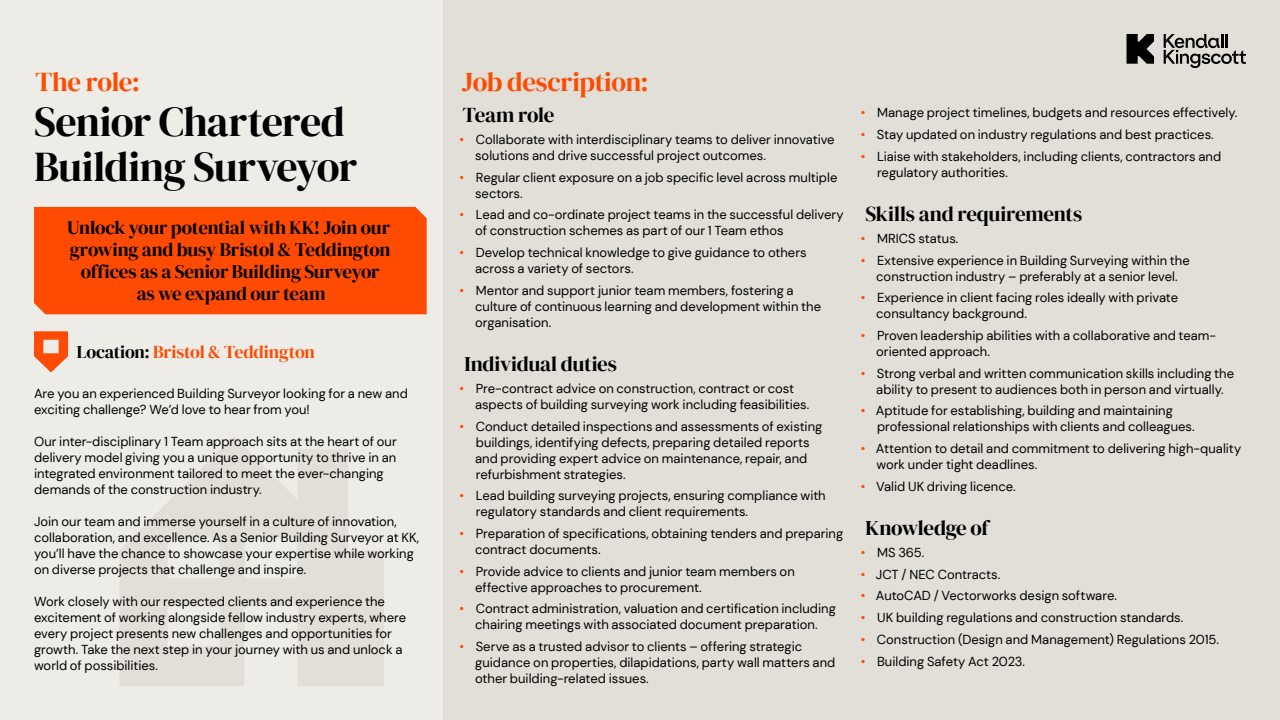
<style>
.page{position:relative;width:1280px;height:720px;background:#edece7}
.page>*{position:absolute;margin:0;border:0;box-sizing:border-box;transform-origin:0 0}
.t1{font:42px/45px "DM Serif Display";letter-spacing:-.02em;color:#000}
.t2{font:27px "DM Serif Display";letter-spacing:-.015em;color:#ff4a01}
.t3{font:21px "DM Serif Display";letter-spacing:-.015em;color:#000}
.t4{font:19px/22px "DM Serif Display";letter-spacing:-.015em;color:#000;text-align:center}
.t5{font:18px "DM Serif Display";letter-spacing:-.01em;color:#ff4a01}
.t6{font:13px/16px "DM Sans";color:#000}
.s1{color:#ff4a01}
.s2{color:#000}
</style>
<div class="page">
<div style="left:444px;top:0;width:836px;height:720px;background:#e1dfd7"></div>
<svg style="left:120px;top:436px;width:264px;height:250px;fill:#e1dfd7"></svg>
<svg style="left:1164px;top:34px;width:82px;height:34px"></svg>
<svg style="left:1127px;top:34px;width:27px;height:30px"></svg>
<div style="left:34px;top:207px;width:393px;height:107px;background:#ff4a01"></div>
<svg style="left:34px;top:331px;width:34px;height:41px"></svg>
<h2 class="t2" style="left:36px;top:67px;width:106px">The role:</h2>
<h2 class="t2" style="left:462px;top:67px;width:188px">Job description:</h2>
<h3 class="t3" style="left:463px;top:103px;width:93px">Team role</h3>
<p class="t6" style="left:475px;top:131px;width:361px;text-indent:-16px"><span class="s1">•</span> Collaborate with interdisciplinary teams to deliver innovative solutions and drive successful project outcomes.</p>
<p class="t6" style="left:475px;top:169px;width:364px;text-indent:-16px"><span class="s1">•</span> Regular client exposure on a job specific level across multiple sectors.</p>
<p class="t6" style="left:475px;top:207px;width:370px;text-indent:-16px"><span class="s1">•</span> Lead and co-ordinate project teams in the successful delivery of construction schemes as part of our 1 Team ethos</p>
<p class="t6" style="left:475px;top:244px;width:333px;text-indent:-16px"><span class="s1">•</span> Develop technical knowledge to give guidance to others across a variety of sectors.</p>
<p class="t6" style="left:475px;top:282px;width:348px;text-indent:-16px"><span class="s1">•</span> Mentor and support junior team members, fostering a culture of continuous learning and development within the organisation.</p>
<h3 class="t3" style="left:464px;top:352px;width:154px">Individual duties</h3>
<p class="t6" style="left:475px;top:380px;width:336px;text-indent:-16px"><span class="s1">•</span> Pre-contract advice on construction, contract or cost aspects of building surveying work including feasibilities.</p>
<p class="t6" style="left:475px;top:418px;width:349px;text-indent:-16px"><span class="s1">•</span> Conduct detailed inspections and assessments of existing buildings, identifying defects, preparing detailed reports and providing expert advice on maintenance, repair, and refurbishment strategies.</p>
<p class="t6" style="left:476px;top:488px;width:351px;text-indent:-16px"><span class="s1">•</span> Lead building surveying projects, ensuring compliance with regulatory standards and client requirements.</p>
<p class="t6" style="left:475px;top:525px;width:370px;text-indent:-16px"><span class="s1">•</span> Preparation of specifications, obtaining tenders and preparing contract documents.</p>
<p class="t6" style="left:475px;top:563px;width:321px;text-indent:-16px"><span class="s1">•</span> Provide advice to clients and junior team members on effective approaches to procurement.</p>
<p class="t6" style="left:460px;top:601px;width:378px;text-align:center"><span class="s1">•</span> Contract administration, valuation and certification including chairing meetings with associated document preparation.</p>
<p class="t6" style="left:475px;top:638px;width:362px;text-indent:-16px"><span class="s1">•</span> Serve as a trusted advisor to clients – offering strategic guidance on properties, dilapidations, party wall matters and other building-related issues.</p>
<h1 class="t1" style="left:34px;top:100px;width:325px">Senior Chartered<br>Building Surveyor</h1>
<h3 class="t4" style="left:67px;top:217px;width:325px">Unlock your potential with KK! Join our growing and busy Bristol &amp; Teddington offices as a Senior Building Surveyor<br>as we expand our team</h3>
<h3 class="t5" style="left:77px;top:341px;width:240px"><span class="s2">Location:</span> Bristol &amp; Teddington</h3>
<p class="t6" style="left:34px;top:385px;width:375px">Are you an experienced Building Surveyor looking for a new and exciting challenge? We’d love to hear from you!</p>
<p class="t6" style="left:34px;top:433px;width:364px">Our inter-disciplinary 1 Team approach sits at the heart of our delivery model giving you a unique opportunity to thrive in an integrated environment tailored to meet the ever-changing demands of the construction industry.</p>
<p class="t6" style="left:34px;top:513px;width:387px">Join our team and immerse yourself in a culture of innovation, collaboration, and excellence. As a Senior Building Surveyor at KK, you’ll have the chance to showcase your expertise while working on diverse projects that challenge and inspire.</p>
<p class="t6" style="left:34px;top:593px;width:374px">Work closely with our respected clients and experience the excitement of working alongside fellow industry experts, where every project presents new challenges and opportunities for growth. Take the next step in your journey with us and unlock a world of possibilities.</p>
<p class="t6" style="left:861px;top:105px;width:378px"><span class="s1">•</span> Manage project timelines, budgets and resources effectively.</p>
<p class="t6" style="left:861px;top:127px;width:355px"><span class="s1">•</span> Stay updated on industry regulations and best practices.</p>
<p class="t6" style="left:877px;top:148px;width:346px;text-indent:-16px"><span class="s1">•</span> Liaise with stakeholders, including clients, contractors and regulatory authorities.</p>
<h3 class="t3" style="left:865px;top:202px;width:218px">Skills and requirements</h3>
<p class="t6" style="left:861px;top:231px;width:99px"><span class="s1">•</span> MRICS status.</p>
<p class="t6" style="left:861px;top:252px;width:331px;text-align:center"><span class="s1">•</span> Extensive experience in Building Surveying within the construction industry – preferably at a senior level.</p>
<p class="t6" style="left:876px;top:290px;width:303px;text-indent:-16px"><span class="s1">•</span> Experience in client facing roles ideally with private consultancy background.</p>
<p class="t6" style="left:876px;top:328px;width:341px;text-indent:-16px"><span class="s1">•</span> Proven leadership abilities with a collaborative and team&shy;oriented approach.</p>
<p class="t6" style="left:861px;top:365px;width:375px;text-align:center"><span class="s1">•</span> Strong verbal and written communication skills including the ability to present to audiences both in person and virtually.</p>
<p class="t6" style="left:877px;top:403px;width:319px;text-indent:-16px"><span class="s1">•</span> Aptitude for establishing, building and maintaining professional relationships with clients and colleagues.</p>
<p class="t6" style="left:877px;top:441px;width:366px;text-indent:-16px"><span class="s1">•</span> Attention to detail and commitment to delivering high-quality work under tight deadlines.</p>
<p class="t6" style="left:861px;top:478px;width:156px"><span class="s1">•</span> Valid UK driving licence.</p>
<h3 class="t3" style="left:866px;top:516px;width:125px">Knowledge of</h3>
<p class="t6" style="left:861px;top:545px;width:65px"><span class="s1">•</span> MS 365.</p>
<p class="t6" style="left:861px;top:566px;width:141px"><span class="s1">•</span> JCT / NEC Contracts.</p>
<p class="t6" style="left:861px;top:588px;width:258px"><span class="s1">•</span> AutoCAD / Vectorworks design software.</p>
<p class="t6" style="left:861px;top:610px;width:324px"><span class="s1">•</span> UK building regulations and construction standards.</p>
<p class="t6" style="left:861px;top:631px;width:360px"><span class="s1">•</span> Construction (Design and Management) Regulations 2015.</p>
<p class="t6" style="left:861px;top:653px;width:166px"><span class="s1">•</span> Building Safety Act 2023.</p>
</div>
